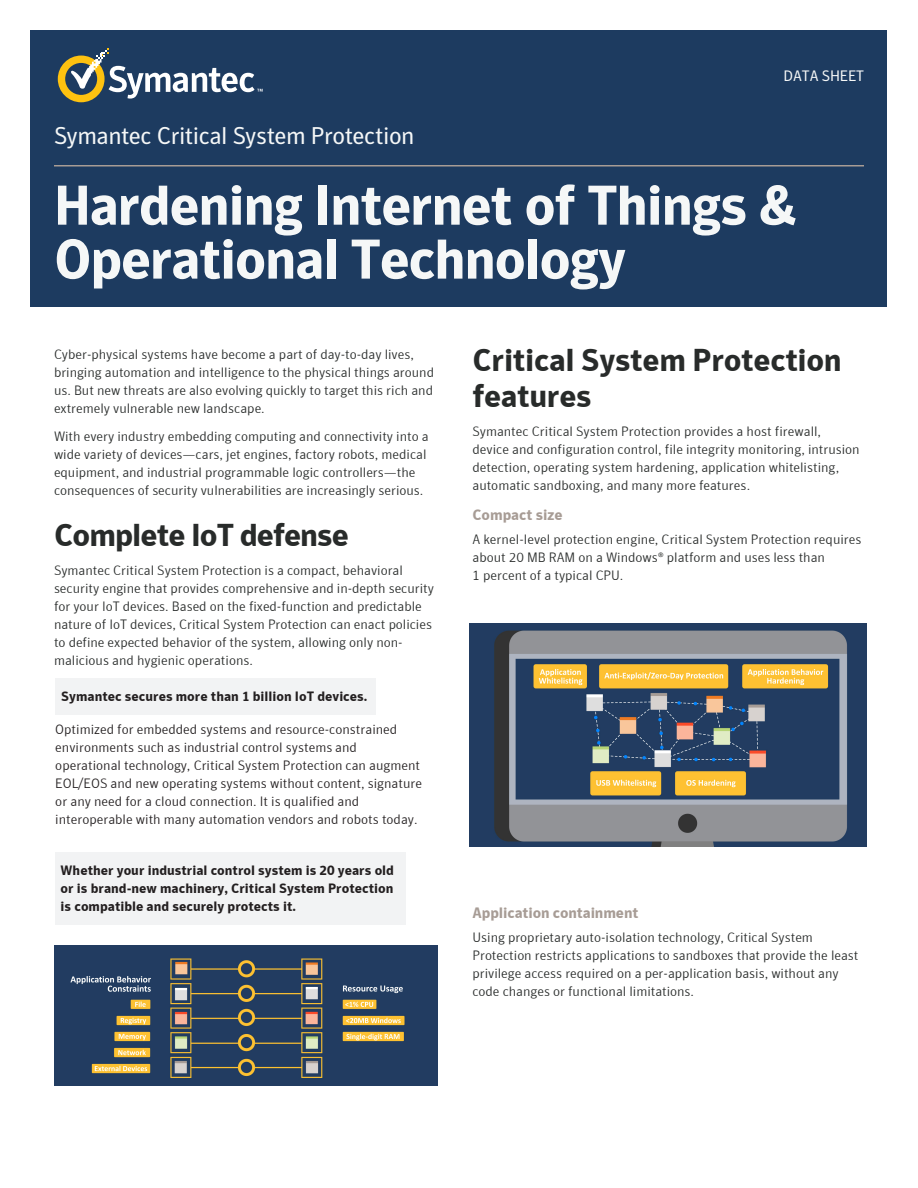
<style>
.page{position:relative;width:918px;height:1188px;background:#fff}
.page>*{position:absolute;margin:0;border:0;box-sizing:border-box;transform-origin:0 0}
.t1{font:700 55.5px/54px "Symantec Sans";letter-spacing:-.025em;color:#f5f7f7}
.t2{font:700 31.5px/36px "Symantec Sans";letter-spacing:-.01em;color:#282b2a}
.t3{font:700 31.5px "Symantec Sans";letter-spacing:-.03em;color:#282b2a}
.t4{font:24px "Symantec Sans";letter-spacing:-.025em;color:#f5f7f7}
.t5{font:700 15px "Symantec Sans";letter-spacing:-.005em;color:#a79c95}
.t6{font:15px "Symantec Sans";letter-spacing:-.01em;color:#f5f7f7}
.t7{font:300 13.5px/18px "Symantec Sans";color:#282b2a}
.t8{font:300 13.5px/18px "Symantec Sans";color:#231f20}
.t9{font:700 13.5px/18px "Symantec Sans";color:#231f20;text-align:justify}
.s1{font-style:inherit}
</style>
<div class="page">
<div style="left:31px;top:31px;width:856px;height:276px;background:#1d3b60"></div>
<svg style="left:58px;top:48px;width:205px;height:54px"></svg>
<hr style="left:54px;top:165px;width:810px;height:1px;background:#a79c95">
<div style="left:55px;top:678px;width:321px;height:37px;background:#f2f3f4"></div>
<div style="left:55px;top:852px;width:351px;height:72px;background:#f2f3f4"></div>
<img style="left:470px;top:623px;width:397px;height:224px">
<img style="left:54px;top:945px;width:383px;height:140px">
<p class="t6" style="left:784px;top:68px;width:82px">DATA SHEET</p>
<h3 class="t4" style="left:54px;top:123px;width:362px">Symantec Critical System Protection</h3>
<h1 class="t1" style="left:54px;top:179px;width:745px">Hardening Internet of Things &amp;<br>Operational Technology</h1>
<p class="t7" style="left:54px;top:345px;width:382px"><span class="s1">Cyber-physical systems have</span> become <span class="s1">a part of day-to-day lives</span>, bringing <span class="s1">automation and</span> intelligence to the physical things around us. But new threats are also evolving quickly to target this rich and extremely vulnerable new landscape.</p>
<p class="t7" style="left:54px;top:427px;width:376px">With every industry embedding computing and connectivity into a wide variety of devices—cars, jet engines, factory robots, medical equipment, and industrial programmable logic controllers—the consequences of security vulnerabilities are increasingly serious.</p>
<h2 class="t3" style="left:54px;top:516px;width:296px">Complete IoT defense</h2>
<p class="t7" style="left:54px;top:561px;width:382px">Symantec Critical System Protection is a compact<span class="s1">,</span> behavioral security engine that provides comprehensive and in-depth security for your IoT devices. Based on the fixed-function and predictable nature of IoT devices, Critical System Protection can enact policies to define expected behavior of the system, allowing only non&shy;malicious and hygienic operations.</p>
<p class="t9" style="left:61px;top:688px;width:308px">Symantec secures more than 1 billion IoT devices.</p>
<p class="t8" style="left:55px;top:720px;width:368px"><span class="s1">Optimized for embedded systems and resource-constrained environments such as industrial control systems</span> and operational technology<span class="s1">, Critical System Protection</span> can augment EOL/EOS and new operating systems without content, signature or any need for a cloud connection. It is qualified and interoperable with many automation vendors and robots today.</p>
<p class="t9" style="left:61px;top:861px;width:335px">Whether your industrial control system is 20 years old or is brand-new machinery, Critical System Protection is compatible and securely protects it.</p>
<h2 class="t2" style="left:472px;top:343px;width:371px">Critical System Protection features</h2>
<p class="t7" style="left:472px;top:422px;width:389px">Symantec Critical System Protection provides a host firewall, device and configuration control, file integrity monitoring, intrusion detection, operating system hardening, application whitelisting, automatic sandboxing, and many more features.</p>
<p class="t5" style="left:472px;top:506px;width:92px">Compact size</p>
<p class="t7" style="left:472px;top:530px;width:391px">A kernel-level protection engine, Critical System Protection requires about 20 MB RAM on a Windows® platform and uses less than<br>1 percent of a typical CPU.</p>
<p class="t5" style="left:472px;top:903px;width:168px">Application containment</p>
<p class="t7" style="left:472px;top:928px;width:388px">Using proprietary auto-isolation technology, Critical System Protection restricts applications to sandboxes that provide the least privilege access required on a per-application basis, without any code changes or functional limitations.</p>
</div>
